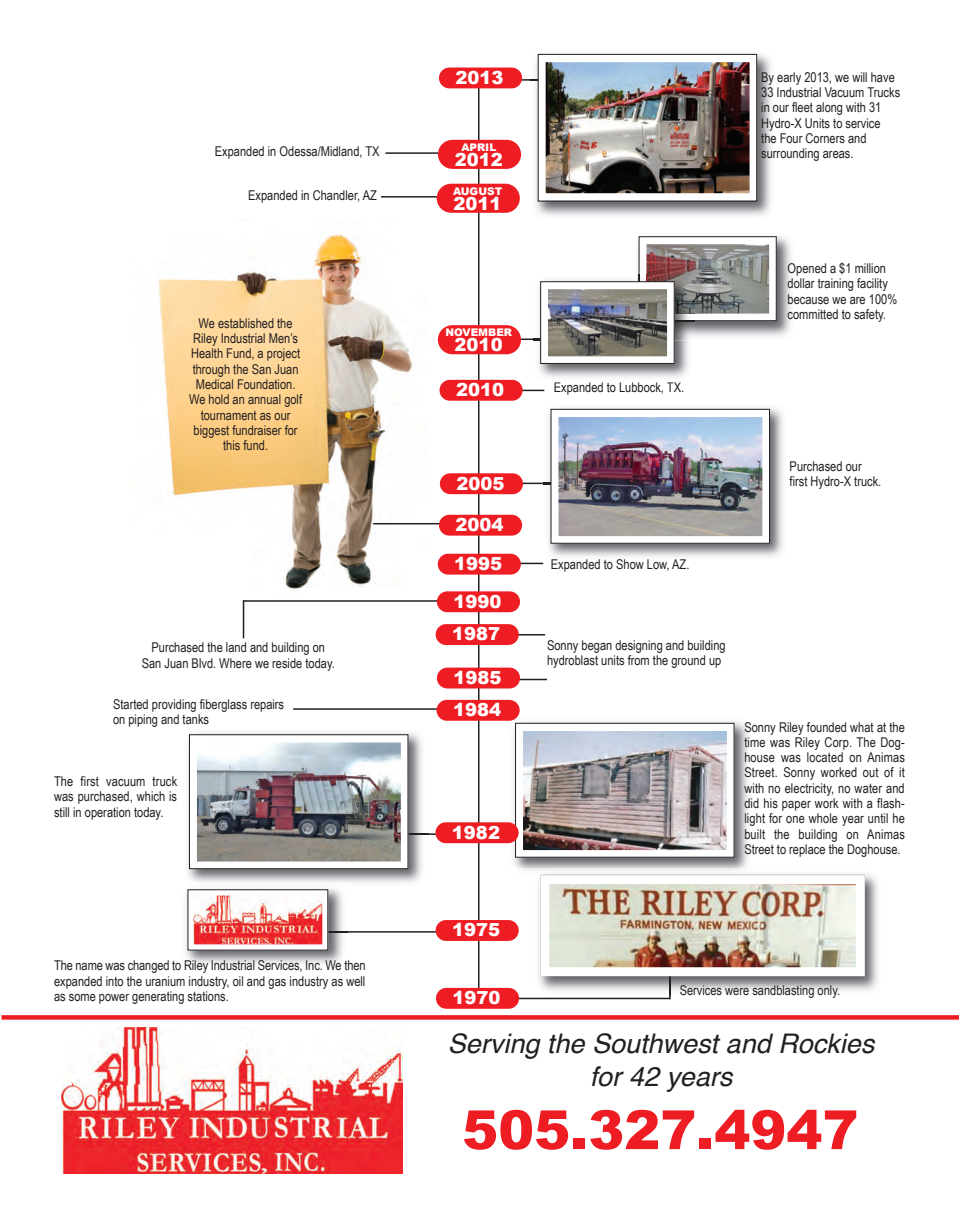
<style>
.page{position:relative;width:959px;height:1229px;background:#fff}
.page>*{position:absolute;margin:0;border:0;box-sizing:border-box;transform-origin:0 0}
.t1{font:900 54px "Arial";color:#ee1d23}
.t2{font:italic 27px/32.4px "Helvetica";color:#231f20;text-align:center}
.t3{font:900 18px "Arial";color:#fff}
.t4{font:13.5px/15.3px "Arial Narrow";color:#231f20}
.t5{font:900 10.5px "Arial";color:#fff}
</style>
<div class="page">
<img style="left:158px;top:234px;width:269px;height:355px">
<hr style="left:373px;top:523px;width:106px;height:1px;background:#231f20">
<hr style="left:381px;top:196px;width:95px;height:1px;background:#231f20">
<hr style="left:385px;top:152px;width:96px;height:2px;background:#231f20">
<hr style="left:669px;top:963px;width:1px;height:36px;background:#231f20">
<hr style="left:511px;top:997px;width:159px;height:2px;background:#231f20">
<hr style="left:479px;top:634px;width:66px;height:1px;background:#231f20">
<hr style="left:477px;top:562px;width:66px;height:2px;background:#231f20">
<hr style="left:486px;top:482px;width:66px;height:2px;background:#231f20">
<hr style="left:478px;top:390px;width:66px;height:1px;background:#231f20">
<hr style="left:489px;top:338px;width:66px;height:2px;background:#231f20">
<hr style="left:479px;top:79px;width:66px;height:2px;background:#231f20">
<hr style="left:481px;top:678px;width:66px;height:2px;background:#231f20">
<hr style="left:293px;top:708px;width:159px;height:2px;background:#231f20">
<hr style="left:243px;top:600px;width:229px;height:2px;background:#231f20">
<hr style="left:327px;top:931px;width:159px;height:1px;background:#231f20">
<hr style="left:319px;top:833px;width:159px;height:2px;background:#231f20">
<img style="left:62px;top:1028px;width:340px;height:145px">
<img style="left:185px;top:889px;width:162px;height:75px">
<svg style="left:328px;top:931px;width:19px;height:1px"></svg>
<img style="left:194px;top:896px;width:127px;height:47px">
<div style="left:187px;top:889px;width:141px;height:61px;border:6px solid #fff"></div>
<svg style="left:2px;top:1015px;width:956px;height:4px;background:#ee252b"></svg>
<hr style="left:478px;top:72px;width:1px;height:934px;background:#231f20">
<div style="left:436px;top:987px;width:83px;height:21px;background:#ee1d23;border-radius:10px"></div>
<img style="left:508px;top:716px;width:240px;height:154px">
<img style="left:524px;top:732px;width:201px;height:116px">
<div style="left:515px;top:723px;width:219px;height:134px;border:8px solid #fff"></div>
<img style="left:533px;top:868px;width:345px;height:127px">
<img style="left:669px;top:976px;width:1px;height:19px">
<div style="left:515px;top:723px;width:219px;height:134px;border:1px solid #231f20"></div>
<img style="left:187px;top:732px;width:235px;height:151px">
<img style="left:408px;top:833px;width:14px;height:2px">
<img style="left:187px;top:882px;width:160px;height:1px">
<img style="left:198px;top:744px;width:201px;height:116px">
<div style="left:189px;top:735px;width:219px;height:134px;border:8px solid #fff"></div>
<div style="left:189px;top:734px;width:219px;height:135px;border:1px solid #231f20"></div>
<img style="left:637px;top:236px;width:154px;height:101px">
<img style="left:648px;top:246px;width:119px;height:66px">
<div style="left:639px;top:237px;width:137px;height:84px;border:8px solid #fff"></div>
<div style="left:638px;top:236px;width:138px;height:85px;border:1px solid #231f20"></div>
<img style="left:543px;top:407px;width:240px;height:150px">
<svg style="left:543px;top:482px;width:7px;height:2px"></svg>
<img style="left:560px;top:418px;width:201px;height:116px">
<div style="left:551px;top:409px;width:219px;height:134px;border:8px solid #fff"></div>
<div style="left:550px;top:409px;width:220px;height:134px;border:1px solid #231f20"></div>
<img style="left:535px;top:53px;width:236px;height:163px">
<img style="left:547px;top:64px;width:201px;height:128px">
<div style="left:538px;top:55px;width:219px;height:146px;border:8px solid #fff"></div>
<div style="left:538px;top:54px;width:219px;height:147px;border:1px solid #231f20"></div>
<img style="left:550px;top:885px;width:304px;height:81px">
<div style="left:540px;top:875px;width:324px;height:101px;border:9px solid #fff"></div>
<div style="left:435px;top:920px;width:83px;height:21px;background:#ee1d23;border-radius:10px"></div>
<div style="left:435px;top:822px;width:83px;height:21px;background:#ee1d23;border-radius:10px"></div>
<div style="left:436px;top:700px;width:83px;height:20px;background:#ee1d23;border-radius:10px"></div>
<div style="left:437px;top:667px;width:83px;height:21px;background:#ee1d23;border-radius:10px"></div>
<div style="left:435px;top:624px;width:84px;height:21px;background:#ee1d23;border-radius:10px"></div>
<div style="left:437px;top:591px;width:83px;height:21px;background:#ee1d23;border-radius:10px"></div>
<div style="left:438px;top:554px;width:83px;height:20px;background:#ee1d23;border-radius:10px"></div>
<div style="left:439px;top:515px;width:83px;height:20px;background:#ee1d23;border-radius:10px"></div>
<div style="left:440px;top:473px;width:83px;height:21px;background:#ee1d23;border-radius:10px"></div>
<div style="left:439px;top:380px;width:83px;height:21px;background:#ee1d23;border-radius:10px"></div>
<div style="left:439px;top:68px;width:83px;height:20px;background:#ee1d23;border-radius:10px"></div>
<div style="left:438px;top:325px;width:83px;height:29px;background:#ee1d23;border-radius:15px"></div>
<div style="left:436px;top:184px;width:84px;height:29px;background:#ee1d23;border-radius:15px"></div>
<div style="left:438px;top:140px;width:83px;height:29px;background:#ee1d23;border-radius:15px"></div>
<div style="left:187px;top:889px;width:141px;height:61px;border:1px solid #231f20"></div>
<hr style="left:243px;top:600px;width:1px;height:38px;background:#231f20">
<img style="left:533px;top:279px;width:156px;height:104px">
<img style="left:533px;top:338px;width:7px;height:2px">
<img style="left:632px;top:275px;width:62px;height:65px">
<img style="left:638px;top:275px;width:2px;height:6px">
<img style="left:674px;top:320px;width:20px;height:2px">
<img style="left:554px;top:382px;width:55px;height:1px">
<img style="left:549px;top:291px;width:116px;height:64px">
<div style="left:540px;top:282px;width:134px;height:82px;border:8px solid #fff"></div>
<div style="left:540px;top:281px;width:134px;height:83px;border:1px solid #231f20"></div>
<p class="t4" style="left:215px;top:143px;width:166px">Expanded in Odessa/Midland, TX</p>
<p class="t4" style="left:248px;top:187px;width:130px">Expanded in Chandler, AZ</p>
<p class="t4" style="left:189px;top:315px;width:115px;text-align:center">We established the<br>Riley Industrial Men’s<br>Health Fund, a project through the San Juan<br>Medical Foundation.<br>We hold an annual golf tournament as our biggest fundraiser for this fund.</p>
<p class="t4" style="left:142px;top:640px;width:195px;text-align:center">Purchased the land and building on<br>San Juan Blvd. Where we reside today.</p>
<p class="t4" style="left:113px;top:696px;width:173px">Started providing fiberglass repairs on piping and tanks</p>
<p class="t4" style="left:54px;top:773px;width:125px;text-align:justify">The first vacuum truck was purchased, which is still in operation today.</p>
<p class="t4" style="left:54px;top:957px;width:313px;text-align:justify">The name was changed to Riley Industrial Services, Inc. We then expanded into the uranium industry, oil and gas industry as well as some power generating stations.</p>
<h3 class="t3" style="left:455px;top:64px;width:50px">2013</h3>
<p class="t5" style="left:461px;top:139px;width:37px">APRIL</p>
<h3 class="t3" style="left:454px;top:146px;width:50px">2012</h3>
<p class="t5" style="left:453px;top:183px;width:51px">AUGUST</p>
<h3 class="t3" style="left:453px;top:190px;width:50px">2011</h3>
<p class="t5" style="left:445px;top:324px;width:68px">NOVEMBER</p>
<h3 class="t3" style="left:454px;top:332px;width:50px">2010</h3>
<h3 class="t3" style="left:456px;top:376px;width:50px">2010</h3>
<h3 class="t3" style="left:456px;top:470px;width:50px">2005</h3>
<h3 class="t3" style="left:455px;top:511px;width:50px">2004</h3>
<h3 class="t3" style="left:454px;top:550px;width:50px">1995</h3>
<h3 class="t3" style="left:453px;top:588px;width:50px">1990</h3>
<h3 class="t3" style="left:452px;top:620px;width:50px">1987</h3>
<h3 class="t3" style="left:453px;top:664px;width:50px">1985</h3>
<h3 class="t3" style="left:453px;top:696px;width:50px">1984</h3>
<h3 class="t3" style="left:452px;top:818px;width:50px">1982</h3>
<h3 class="t3" style="left:452px;top:916px;width:50px">1975</h3>
<h3 class="t3" style="left:452px;top:984px;width:50px">1970</h3>
<p class="t4" style="left:761px;top:69px;width:140px">By early 2013, we will have<br>33 Industrial Vacuum Trucks in our fleet along with 31<br>Hydro-X Units to service<br>the Four Corners and surrounding areas.</p>
<p class="t4" style="left:554px;top:379px;width:132px">Expanded to Lubbock, TX.</p>
<p class="t4" style="left:787px;top:260px;width:111px">Opened a $1 million dollar training facility because we are 100% committed to safety.</p>
<p class="t4" style="left:789px;top:458px;width:93px">Purchased our first Hydro-X truck.</p>
<p class="t4" style="left:551px;top:556px;width:140px">Expanded to Show Low, AZ.</p>
<p class="t4" style="left:547px;top:637px;width:180px">Sonny began designing and building hydroblast units from the ground up</p>
<p class="t4" style="left:744px;top:719px;width:162px;text-align:justify">Sonny Riley founded what at the time was Riley Corp. The Dog&shy;house was located on Animas Street. Sonny worked out of it with no electricity, no water and did his paper work with a flash&shy;light for one whole year until he built the building on Animas Street to replace the Doghouse.</p>
<p class="t4" style="left:679px;top:982px;width:162px">Services were sandblasting only.</p>
<h2 class="t2" style="left:448px;top:1029px;width:428px">Serving the Southwest and Rockies for 42 years</h2>
<h1 class="t1" style="left:462px;top:1089px;width:398px">505.327.4947</h1>
</div>
